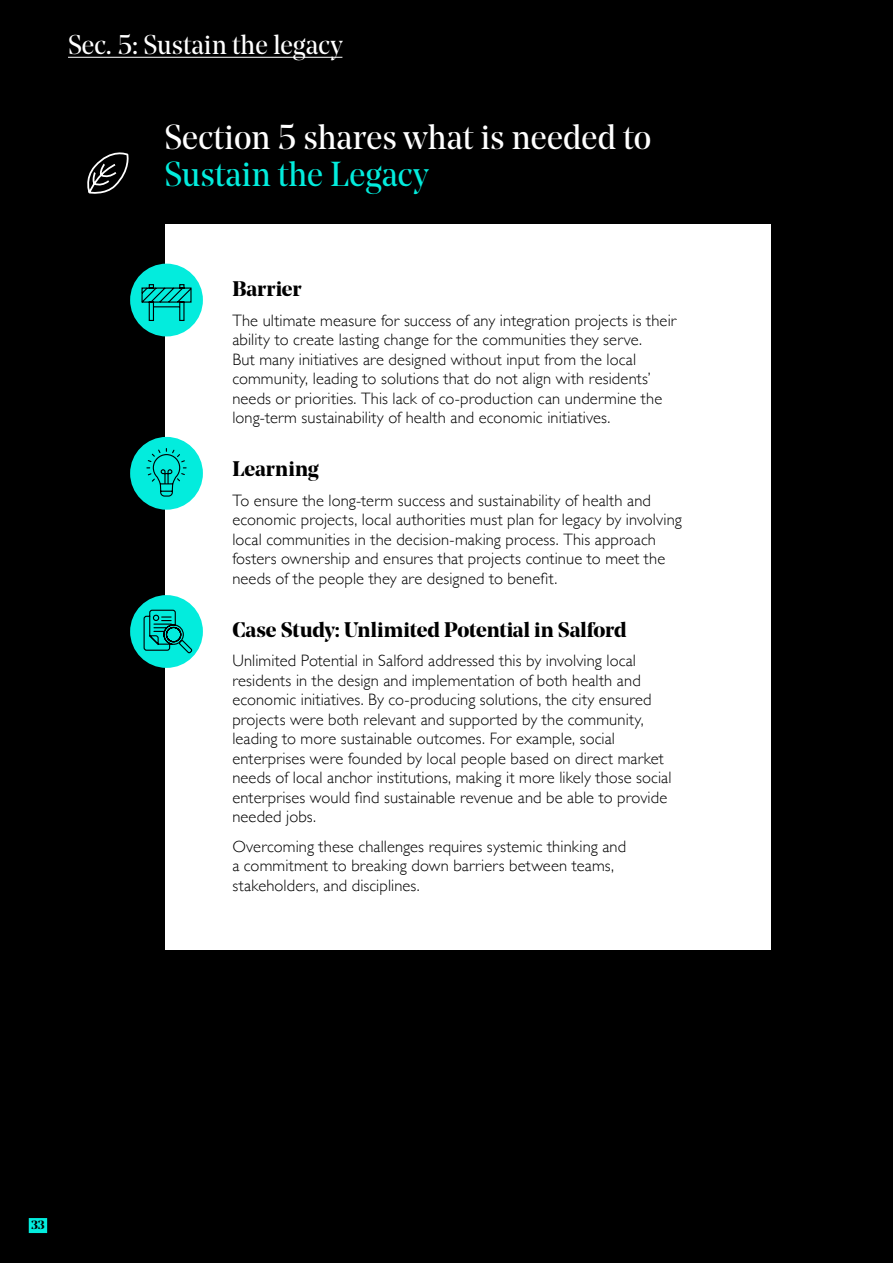
<style>
.page{position:relative;width:893px;height:1263px;background:#000}
.page>*{position:absolute;margin:0;border:0;box-sizing:border-box;transform-origin:0 0}
.t1{font:34.5px "Noe Display";color:#fff}
.t2{font:34.5px "Noe Display";color:#03ecdd}
.t3{font:27px "Noe Display";color:#fff}
.t4{font:700 21px "Noe Display";color:#000}
.t5{font:300 16.5px/19.5px "Gill Sans";letter-spacing:.005em;color:#000}
.t6{font:700 12px "Noe Display";color:#000}
</style>
<div class="page">
<hr style="left:68px;top:57px;width:274px;height:1px;background:#fff">
<div style="left:165px;top:224px;width:606px;height:726px;background:#fff"></div>
<svg style="left:87px;top:152px;width:42px;height:42px"></svg>
<div style="left:130px;top:264px;width:73px;height:72px;background:#03ecdd;border-radius:50%"></div>
<div style="left:130px;top:437px;width:73px;height:73px;background:#03ecdd;border-radius:50%"></div>
<div style="left:130px;top:595px;width:73px;height:73px;background:#03ecdd;border-radius:50%"></div>
<svg style="left:141px;top:284px;width:51px;height:37px"></svg>
<svg style="left:146px;top:448px;width:41px;height:49px"></svg>
<svg style="left:143px;top:609px;width:50px;height:45px"></svg>
<div style="left:29px;top:1218px;width:18px;height:15px;background:#03ecdd"></div>
<h2 class="t3" style="left:68px;top:28px;width:276px">Sec. 5: Sustain the legacy</h2>
<h1 class="t1" style="left:164px;top:115px;width:488px">Section 5 shares what is needed to</h1>
<h1 class="t2" style="left:164px;top:153px;width:266px">Sustain the Legacy</h1>
<p class="t4" style="left:232px;top:276px;width:71px">Barrier</p>
<p class="t5" style="left:232px;top:310px;width:445px">The ultimate measure for success of any integration projects is their ability to create lasting change for the communities they serve.<br>But many initiatives are designed without input from the local community, leading to solutions that do not align with residents’ needs or priorities. This lack of co-production can undermine the long-term sustainability of health and economic initiatives.</p>
<p class="t4" style="left:232px;top:456px;width:88px">Learning</p>
<p class="t5" style="left:232px;top:490px;width:451px">To ensure the long-term success and sustainability of health and economic projects, local authorities must plan for legacy by involving local communities in the decision-making process. This approach fosters ownership and ensures that projects continue to meet the needs of the people they are designed to benefit.</p>
<p class="t4" style="left:232px;top:616px;width:396px">Case Study: Unlimited Potential in Salford</p>
<p class="t5" style="left:232px;top:650px;width:441px">Unlimited Potential in Salford addressed this by involving local residents in the design and implementation of both health and economic initiatives. By co-producing solutions, the city ensured projects were both relevant and supported by the community, leading to more sustainable outcomes. For example, social enterprises were founded by local people based on direct market needs of local anchor institutions, making it more likely those social enterprises would find sustainable revenue and be able to provide needed jobs.</p>
<p class="t5" style="left:232px;top:835px;width:395px">Overcoming these challenges requires systemic thinking and a commitment to breaking down barriers between teams, stakeholders, and disciplines.</p>
<p class="t6" style="left:31px;top:1216px;width:15px">33</p>
</div>
